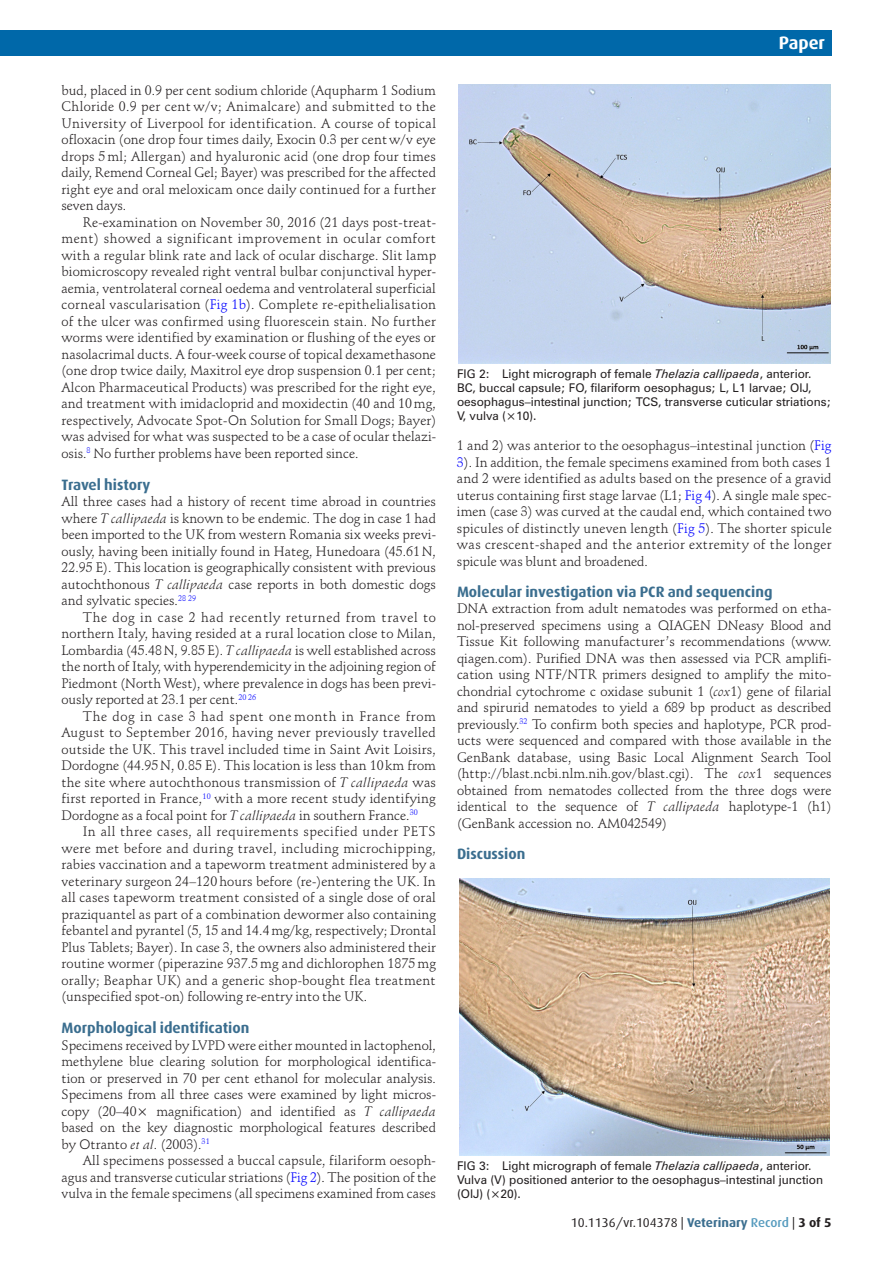
<style>
.page{position:relative;width:893px;height:1263px;background:#fff}
.page>*{position:absolute;margin:0;border:0;box-sizing:border-box;transform-origin:0 0}
.t1{font:700 18px "Dax";color:#fff}
.t2{font:700 15px "Dax";color:#3b6e8f}
.t3{font:13.5px/16.5px "Schneidler BT";color:#231f20;text-align:justify}
.t4{font:12.75px "Dax";color:#231f20}
.t5{font:12px/14.2px "Zurich BT";color:#231f20}
.s1{color:#00f}
.s2{font-style:italic}
.s3{font-weight:700;color:#3b6e8f}
.s4{font-weight:500;color:#569bbe}
.s5{font-weight:700}
</style>
<div class="page">
<div style="left:0;top:30px;width:831px;height:25px;background:#0068a9"></div>
<img style="left:458px;top:85px;width:372px;height:278px">
<img style="left:459px;top:878px;width:370px;height:277px">
<p class="t3" style="left:62px;top:82px;width:376px">bud, placed in 0.9 per cent sodium chloride (Aqupharm 1 Sodium Chloride 0.9 per cent w/v; Animalcare) and submitted to the University of Liverpool for identification. A course of topical ofloxacin (one drop four times daily, Exocin 0.3 per cent w/v eye drops 5 ml; Allergan) and hyaluronic acid (one drop four times daily, Remend Corneal Gel; Bayer) was prescribed for the affected right eye and oral meloxicam once daily continued for a further seven days.</p>
<p class="t3" style="left:62px;top:214px;width:376px;text-indent:21px">Re-examination on November 30, 2016 (21 days post-treat&shy;ment) showed a significant improvement in ocular comfort with a regular blink rate and lack of ocular discharge. Slit lamp biomicroscopy revealed right ventral bulbar conjunctival hyper&shy;aemia, ventrolateral corneal oedema and ventrolateral superficial corneal vascularisation (<span class="s1">Fig 1b</span>). Complete re-epithelialisation of the ulcer was confirmed using fluorescein stain. No further worms were identified by examination or flushing of the eyes or nasolacrimal ducts. A four-week course of topical dexamethasone (one drop twice daily, Maxitrol eye drop suspension 0.1 per cent; Alcon Pharmaceutical Products) was prescribed for the right eye, and treatment with imidacloprid and moxidectin (40 and 10mg, respectively, Advocate Spot-On Solution for Small Dogs; Bayer) was advised for what was suspected to be a case of ocular thelazi&shy;osis.<sup>8</sup> No further problems have been reported since.</p>
<p class="t2" style="left:62px;top:476px;width:90px">Travel history</p>
<p class="t3" style="left:62px;top:493px;width:376px">All three cases had a history of recent time abroad in countries where <span class="s2">T callipaeda</span> is known to be endemic. The dog in case 1 had been imported to the UK from western Romania six weeks previ&shy;ously, having been initially found in Hateg, Hunedoara (45.61N, 22.95 E). This location is geographically consistent with previous autochthonous <span class="s2">T callipaeda</span> case reports in both domestic dogs and sylvatic species.<sup>28</sup> <sup>29</sup></p>
<p class="t3" style="left:61px;top:609px;width:376px;text-indent:21px">The dog in case 2 had recently returned from travel to northern Italy, having resided at a rural location close to Milan, Lombardia (45.48N, 9.85 E). <span class="s2">T callipaeda</span> is well established across the north of Italy, with hyperendemicity in the adjoining region of Piedmont (North West), where prevalence in dogs has been previ&shy;ously reported at 23.1 per cent.<sup>20</sup> <sup>26</sup></p>
<p class="t3" style="left:61px;top:708px;width:376px;text-indent:21px">The dog in case 3 had spent one month in France from August to September 2016, having never previously travelled outside the UK. This travel included time in Saint Avit Loisirs, Dordogne (44.95N, 0.85 E). This location is less than 10km from the site where autochthonous transmission of <span class="s2">T callipaeda</span> was first reported in France,<sup>10</sup> with a more recent study identifying Dordogne as a focal point for <span class="s2">T callipaeda</span> in southern France.<sup>30</sup></p>
<p class="t3" style="left:61px;top:823px;width:376px;text-indent:21px">In all three cases, all requirements specified under PETS were met before and during travel, including microchipping, rabies vaccination and a tapeworm treatment administered by a veterinary surgeon 24–120 hours before (re-)entering the UK. In all cases tapeworm treatment consisted of a single dose of oral praziquantel as part of a combination dewormer also containing febantel and pyrantel (5, 15 and 14.4mg/kg, respectively; Drontal Plus Tablets; Bayer). In case 3, the owners also administered their routine wormer (piperazine 937.5mg and dichlorophen 1875mg orally; Beaphar UK) and a generic shop-bought flea treatment (unspecified spot-on) following re-entry into the UK.</p>
<p class="t2" style="left:62px;top:1019px;width:189px">Morphological identification</p>
<p class="t3" style="left:62px;top:1037px;width:376px">Specimens received by LVPD were either mounted in lactophenol, methylene blue clearing solution for morphological identifica&shy;tion or preserved in 70 per cent ethanol for molecular analysis.<br>Specimens from all three cases were examined by light micros&shy;copy (20–40× magnification) and identified as <span class="s2">T callipaeda </span>based on the key diagnostic morphological features described by Otranto <span class="s2">et al</span>. (2003).<sup>31</sup></p>
<p class="t3" style="left:61px;top:1152px;width:376px;text-indent:21px">All specimens possessed a buccal capsule, filariform oesoph&shy;agus and transverse cuticular striations (<span class="s1">Fig 2</span>). The position of the vulva in the female specimens (all specimens examined from cases</p>
<h1 class="t1" style="left:779px;top:33px;width:48px">Paper</h1>
<p class="t5" style="left:457px;top:366px;width:376px">FIG 2: Light micrograph of female <span class="s2">Thelazia callipaeda</span>, anterior.<br>BC, buccal capsule; FO, filariform oesophagus; L, L1 larvae; OIJ, oesophagus–intestinal junction; TCS, transverse cuticular striations; V, vulva (×10).</p>
<p class="t3" style="left:457px;top:438px;width:376px">1 and 2) was anterior to the oesophagus–intestinal junction (<span class="s1">Fig 3</span>). In addition, the female specimens examined from both cases 1 and 2 were identified as adults based on the presence of a gravid uterus containing first stage larvae (L1; <span class="s1">Fig 4</span>). A single male spec&shy;imen (case 3) was curved at the caudal end, which contained two spicules of distinctly uneven length (<span class="s1">Fig 5</span>). The shorter spicule was crescent-shaped and the anterior extremity of the longer spicule was blunt and broadened.</p>
<p class="t2" style="left:457px;top:583px;width:317px">Molecular investigation via PCR and sequencing</p>
<p class="t3" style="left:457px;top:600px;width:376px">DNA extraction from adult nematodes was performed on etha&shy;nol-preserved specimens using a QIAGEN DNeasy Blood and Tissue Kit following manufacturer’s recommendations (www. qiagen.com). Purified DNA was then assessed via PCR amplifi&shy;cation using NTF/NTR primers designed to amplify the mito&shy;chondrial cytochrome c oxidase subunit 1 (<span class="s2">cox</span>1) gene of filarial and spirurid nematodes to yield a 689 bp product as described previously.<sup>32</sup> To confirm both species and haplotype, PCR prod&shy;ucts were sequenced and compared with those available in the GenBank database, using Basic Local Alignment Search Tool (http://blast.ncbi.nlm.nih.gov/blast.cgi). The <span class="s2">cox</span>1 sequences obtained from nematodes collected from the three dogs were identical to the sequence of <span class="s2">T callipaeda</span> haplotype-1 (h1) (GenBank accession no. AM042549)</p>
<p class="t2" style="left:457px;top:845px;width:70px">Discussion</p>
<p class="t5" style="left:457px;top:1158px;width:368px">FIG 3: Light micrograph of female <span class="s2">Thelazia callipaeda</span>, anterior.<br>Vulva (V) positioned anterior to the oesophagus–intestinal junction (OIJ) (×20).</p>
<p class="t4" style="left:571px;top:1215px;width:262px">10.1136/vr.104378 | <span class="s3">Veterinary</span> <span class="s4">Record</span> | <span class="s5">3 of 5</span></p>
</div>
